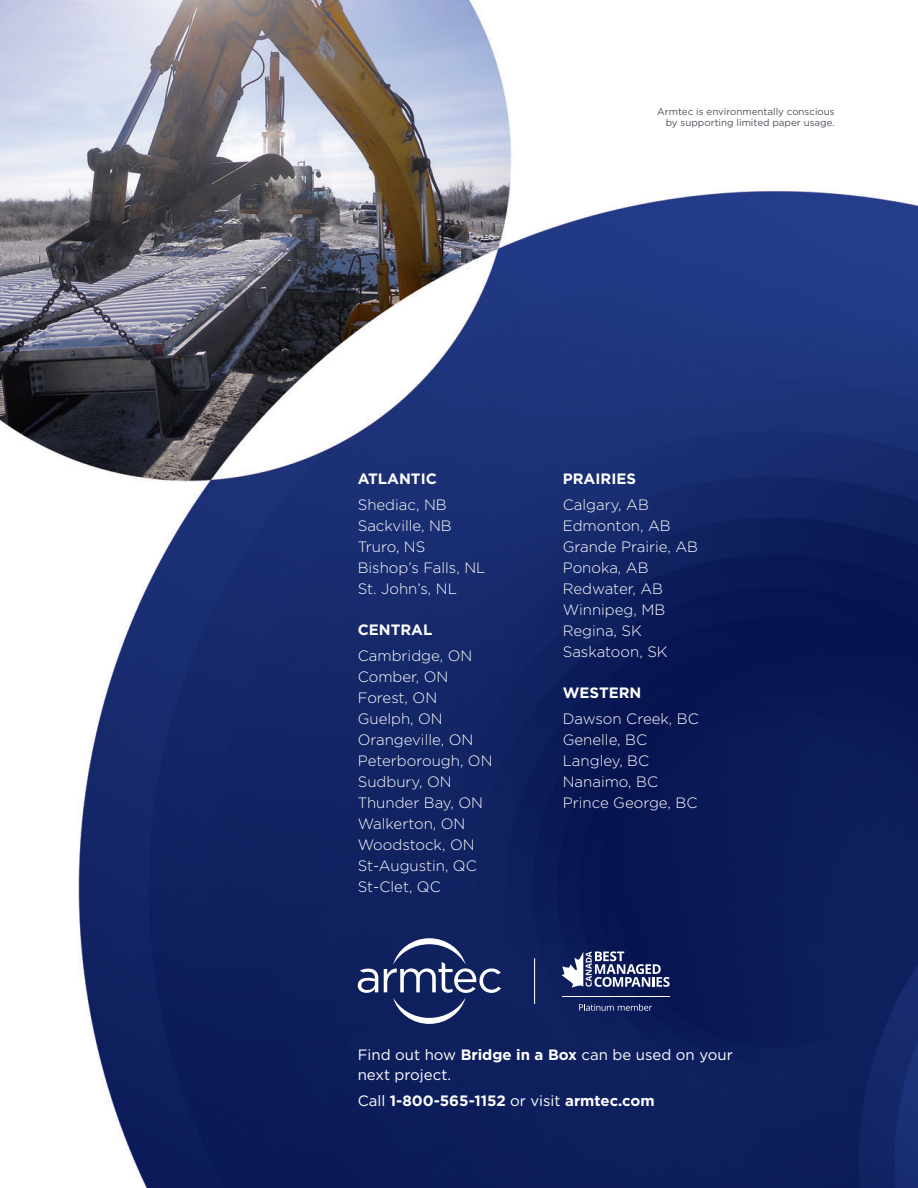
<style>
.page{position:relative;width:918px;height:1188px;background:#fff}
.page>*{position:absolute;margin:0;border:0;box-sizing:border-box;transform-origin:0 0}
.t1{font:300 15px/21px "Gotham";color:#fff}
.t2{font:700 15px "Gotham";color:#fff}
.t3{font:15px/19.5px "Gotham";color:#fff}
.t4{font:9.75px/11.7px "Gotham";color:#4c5159;text-align:right}
.s1{font-weight:700}
.s2{font-weight:400}
</style>
<div class="page">
<img style="left:0;top:0;width:918px;height:1188px">
<svg style="left:357px;top:968px;width:21px;height:25px"></svg>
<svg style="left:384px;top:938px;width:117px;height:86px;background:#374679"></svg>
<hr style="left:534px;top:958px;width:1px;height:46px;background:#fff">
<svg style="left:562px;top:951px;width:108px;height:37px"></svg>
<svg style="left:579px;top:1004px;width:73px;height:7px"></svg>
<hr style="left:562px;top:996px;width:108px;height:1px;background:#fff">
<p class="t4" style="left:657px;top:105px;width:179px">Armtec is environmentally conscious by supporting limited paper usage.</p>
<p class="t2" style="left:358px;top:469px;width:81px">ATLANTIC</p>
<p class="t1" style="left:358px;top:494px;width:129px">Shediac, NB<br>Sackville, NB<br>Truro, NS<br>Bishop’s Falls, NL<br>St. John’s, NL</p>
<p class="t2" style="left:358px;top:620px;width:76px">CENTRAL</p>
<p class="t1" style="left:358px;top:645px;width:136px">Cambridge, ON<br>Comber, ON<br>Forest, ON<br>Guelph, ON<br>Orangeville, ON<br>Peterborough, ON<br>Sudbury, ON<br>Thunder Bay, ON<br>Walkerton, ON<br>Woodstock, ON<br>St-Augustin, QC<br>St-Clet, QC</p>
<p class="t2" style="left:563px;top:469px;width:75px">PRAIRIES</p>
<p class="t1" style="left:563px;top:494px;width:137px">Calgary, AB<br>Edmonton, AB<br>Grande Prairie, AB<br>Ponoka, AB<br>Redwater, AB<br>Winnipeg, MB<br>Regina, SK<br>Saskatoon, SK</p>
<p class="t2" style="left:563px;top:683px;width:80px">WESTERN</p>
<p class="t1" style="left:563px;top:708px;width:138px">Dawson Creek, BC<br>Genelle, BC<br>Langley, BC<br>Nanaimo, BC<br>Prince George, BC</p>
<p class="t3" style="left:358px;top:1045px;width:377px">Find out how <span class="s1">Bridge in a Box</span> can be used on your next project.</p>
<p class="t2" style="left:358px;top:1091px;width:299px"><span class="s2">Call</span> 1-800-565-1152 <span class="s2">or visit</span> armtec.com</p>
</div>
